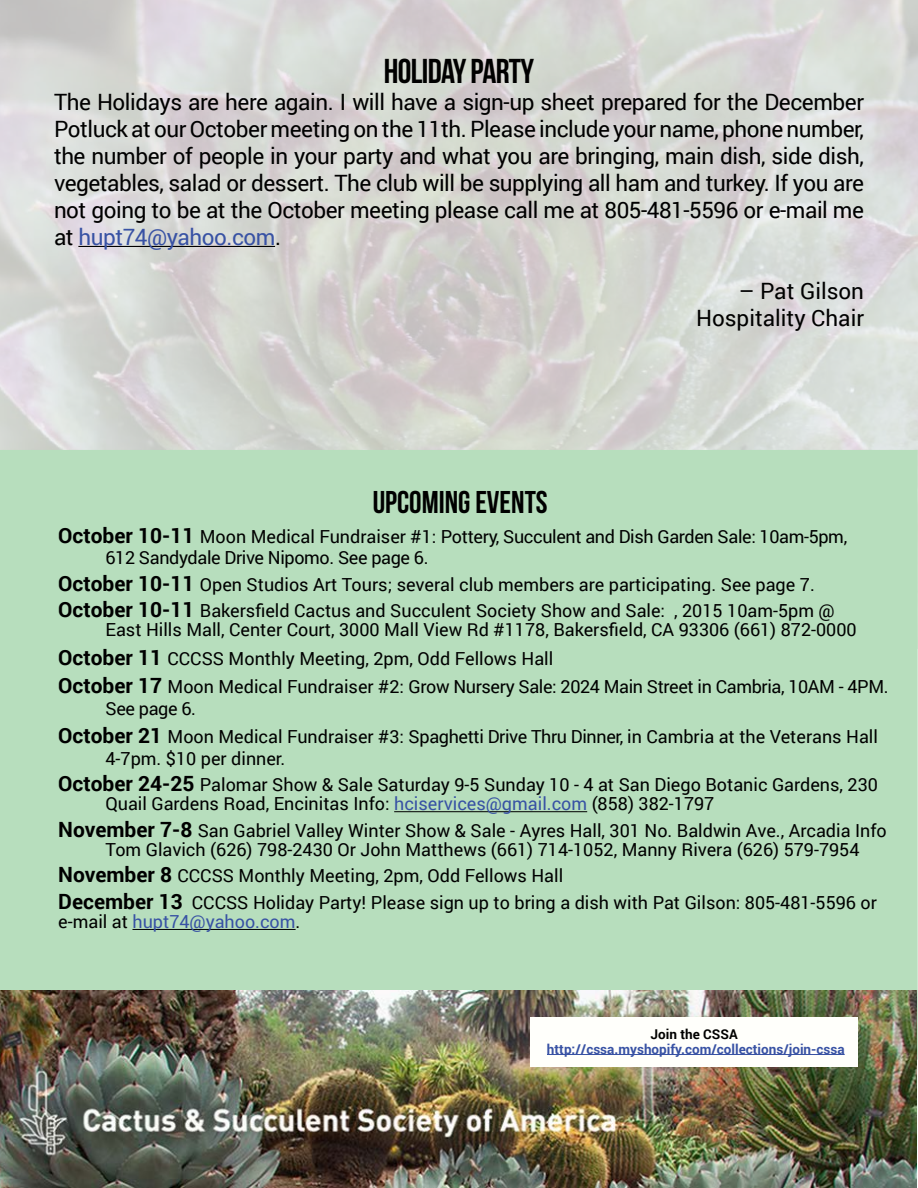
<style>
.page{position:relative;width:918px;height:1188px;background:#fff}
.page>*{position:absolute;margin:0;border:0;box-sizing:border-box;transform-origin:0 0}
.t1{font:34.5px "Bebas Neue";letter-spacing:-.02em;color:#000}
.t2{font:31.5px "Bebas Neue";color:#000}
.t3{font:22.5px/27px "Roboto";letter-spacing:-.02em;color:#000;text-align:justify}
.t4{font:22.5px/27px "Roboto";color:#000;text-align:right}
.t5{font:18px/26.2px "Roboto";color:#000}
.t6{font:18px/21.6px "Roboto";letter-spacing:-.02em;color:#000}
.t7{font:18px "Roboto";color:#3852a4}
.t8{font:700 13.5px "Roboto";color:#3852a4}
.t9{font:700 13.5px "Roboto";color:#000}
.s1{color:#3852a4}
.s2{font-weight:700;font-size:21px}
.s3{color:#000}
</style>
<div class="page">
<div style="left:0;top:450px;width:918px;height:610px;background:#b7debd"></div>
<img style="left:0;top:990px;width:917px;height:198px">
<div style="left:530px;top:1017px;width:328px;height:49px;background:#fffffb"></div>
<hr style="left:547px;top:1054px;width:298px;height:1px;background:#3852a4">
<hr style="left:78px;top:246px;width:197px;height:1px;background:#000">
<h1 class="t1" style="left:384px;top:52px;width:152px">HOLIDAY PARTY</h1>
<p class="t3" style="left:54px;top:87px;width:812px">The Holidays are here again. I will have a sign-up sheet prepared for the December Potluck at our October meeting on the 11th. Please include your name, phone number, the number of people in your party and what you are bringing, main dish, side dish, vegetables, salad or dessert. The club will be supplying all ham and turkey. If you are not going to be at the October meeting please call me at 805-481-5596 or e-mail me at <span class="s1">hupt74@yahoo.com</span>.</p>
<p class="t4" style="left:696px;top:276px;width:170px">– Pat Gilson<br>Hospitality Chair</p>
<h2 class="t2" style="left:373px;top:484px;width:176px">UPCOMING EVENTS</h2>
<p class="t6" style="left:106px;top:525px;width:743px;text-indent:-47px"><span class="s2">October 10-11</span> Moon Medical Fundraiser #1: Pottery, Succulent and Dish Garden Sale: 10am-5pm,<br>612 Sandydale Drive Nipomo. See page 6.</p>
<p class="t5" style="left:58px;top:570px;width:778px"><span class="s2">October 10-11</span> Open Studios Art Tours; several club members are participating. See page 7.<br><span class="s2">October 10-11</span> Bakersfield Cactus and Succulent Society Show and Sale: , 2015 10am-5pm @</p>
<p class="t5" style="left:58px;top:615px;width:832px;line-height:28.3px;text-indent:47px">East Hills Mall, Center Court, 3000 Mall View Rd #1178, Bakersfield, CA 93306 (661) 872-0000<br><span class="s2">October 11</span> CCCSS Monthly Meeting, 2pm, Odd Fellows Hall<br><span class="s2">October 17</span> Moon Medical Fundraiser #2: Grow Nursery Sale: 2024 Main Street in Cambria, 10AM - 4PM.</p>
<p class="t5" style="left:58px;top:693px;width:821px;line-height:28.3px;text-indent:47px">See page 6.<br><span class="s2">October 21</span> Moon Medical Fundraiser #3: Spaghetti Drive Thru Dinner, in Cambria at the Veterans Hall</p>
<p class="t5" style="left:58px;top:744px;width:821px;text-indent:47px">4-7pm. $10 per dinner.<br><span class="s2">October 24-25</span> Palomar Show &amp; Sale Saturday 9-5 Sunday 10 - 4 at San Diego Botanic Gardens, 230</p>
<p class="t5" style="left:58px;top:790px;width:830px;text-indent:47px">Quail Gardens Road, Encinitas Info: <span class="s1">hciservices@gmail.com</span> (858) 382-1797<br><span class="s2">November 7-8</span> San Gabriel Valley Winter Show &amp; Sale - Ayres Hall, 301 No. Baldwin Ave., Arcadia Info</p>
<p class="t5" style="left:58px;top:836px;width:820px;text-indent:47px">Tom Glavich (626) 798-2430 Or John Matthews (661) 714-1052, Manny Rivera (626) 579-7954<br><span class="s2">November 8</span> CCCSS Monthly Meeting, 2pm, Odd Fellows Hall<br><span class="s2">December 13</span> CCCSS Holiday Party! Please sign up to bring a dish with Pat Gilson: 805-481-5596 or</p>
<p class="t7" style="left:58px;top:909px;width:244px"><span class="s3">e-mail at</span> hupt74@yahoo.com<span class="s3">.</span></p>
<p class="t9" style="left:651px;top:1024px;width:89px">Join the CSSA</p>
<p class="t8" style="left:547px;top:1039px;width:299px">http://cssa.myshopify.com/collections/join-cssa</p>
</div>
